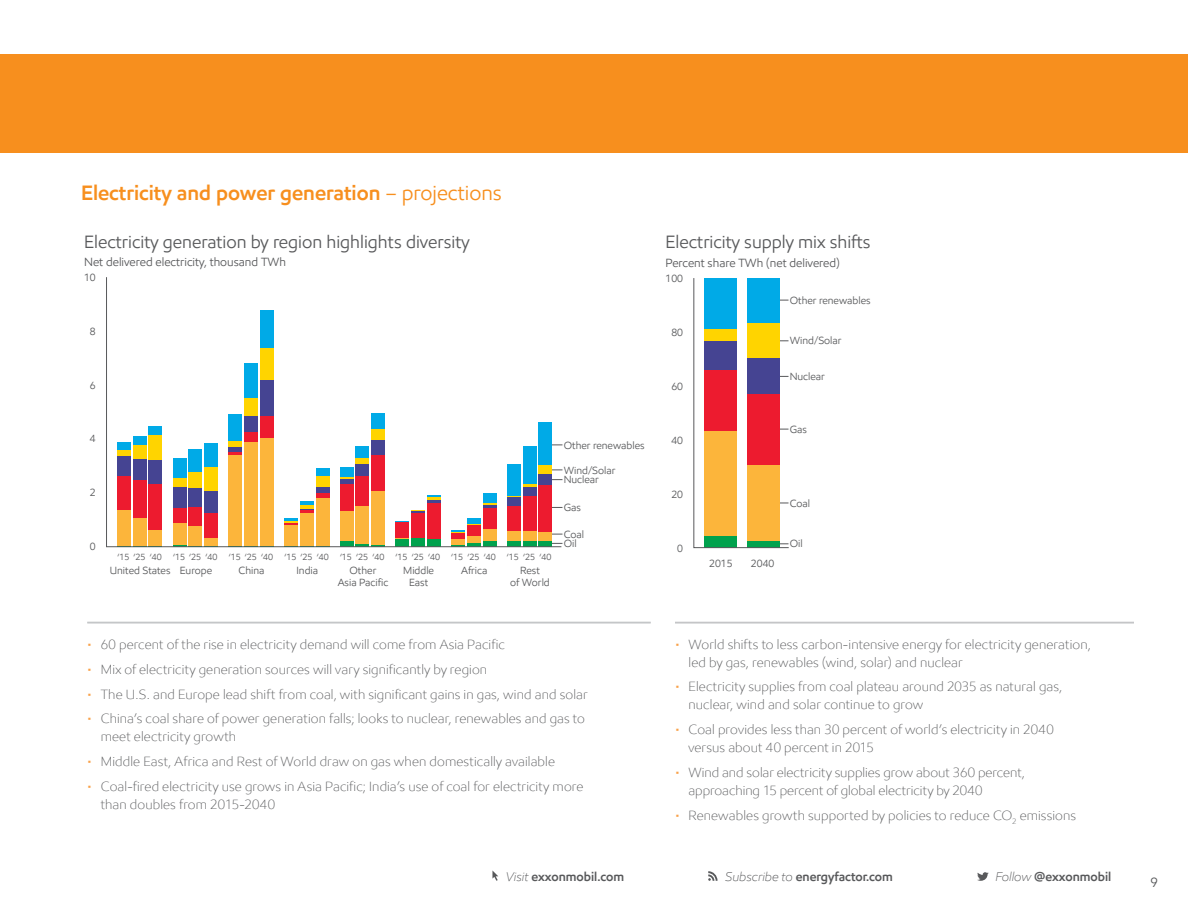
<style>
.page{position:relative;width:1188px;height:918px;background:#fff}
.page>*{position:absolute;margin:0;border:0;box-sizing:border-box;transform-origin:0 0}
.t1{font:600 21px "E Mprint";color:#f78f1e}
.t2{font:18px "E Mprint";color:#58595b}
.t3{font:300 13.5px/18px "E Mprint";letter-spacing:.01em;color:#58595b}
.t4{font:13.5px "E Mprint";color:#58595b}
.t5{font:600 12.75px "E Mprint";color:#58595b}
.t6{font:12px "E Mprint";color:#58595b}
.t7{font:10.5px/12px "E Mprint";color:#58595b;text-align:center}
.t8{font:9px "E Mprint";color:#58595b}
.s1{font-weight:400}
.s2{color:#f9a24a}
.s3{font-weight:300;font-style:italic}
</style>
<div class="page">
<div style="left:0;top:54px;width:1188px;height:99px;background:#f78f1e"></div>
<hr style="left:675px;top:622px;width:459px;height:1px;background:#bcbec0">
<hr style="left:675px;top:623px;width:459px;height:1px;background:#bcbec0">
<svg style="left:693px;top:278px;width:96px;height:270px"></svg>
<svg style="left:173px;top:547px;width:45px;height:1px"></svg>
<svg style="left:229px;top:547px;width:29px;height:1px"></svg>
<svg style="left:106px;top:277px;width:456px;height:270px"></svg>
<hr style="left:87px;top:622px;width:564px;height:1px;background:#bcbec0">
<hr style="left:87px;top:623px;width:564px;height:1px;background:#bcbec0">
<svg style="left:977px;top:872px;width:12px;height:9px"></svg>
<svg style="left:708px;top:871px;width:10px;height:10px"></svg>
<svg style="left:492px;top:870px;width:6px;height:11px"></svg>
<h1 class="t1" style="left:81px;top:180px;width:422px">Electricity and power generation <span class="s1">– projections</span></h1>
<h2 class="t2" style="left:84px;top:231px;width:387px">Electricity generation by region highlights diversity</h2>
<p class="t6" style="left:84px;top:255px;width:204px">Net delivered electricity, thousand TWh</p>
<h2 class="t2" style="left:666px;top:231px;width:207px">Electricity supply mix shifts</h2>
<p class="t6" style="left:666px;top:256px;width:176px">Percent share TWh (net delivered)</p>
<p class="t7" style="left:84px;top:272px;width:13px">10</p>
<p class="t7" style="left:666px;top:273px;width:19px">100</p>
<p class="t7" style="left:90px;top:325px;width:7px">8</p>
<p class="t7" style="left:671px;top:326px;width:13px">80</p>
<p class="t7" style="left:790px;top:294px;width:82px">Other renewables</p>
<p class="t7" style="left:790px;top:335px;width:53px">Wind/Solar</p>
<p class="t7" style="left:90px;top:379px;width:7px">6</p>
<p class="t7" style="left:671px;top:380px;width:13px">60</p>
<p class="t7" style="left:790px;top:370px;width:37px">Nuclear</p>
<p class="t7" style="left:790px;top:423px;width:19px">Gas</p>
<p class="t7" style="left:90px;top:433px;width:7px">4</p>
<p class="t7" style="left:90px;top:486px;width:7px">2</p>
<p class="t7" style="left:90px;top:540px;width:7px">0</p>
<p class="t7" style="left:564px;top:439px;width:82px">Other renewables</p>
<p class="t7" style="left:564px;top:465px;width:53px;line-height:9.8px;text-align:left">Wind/Solar<br>Nuclear</p>
<p class="t7" style="left:564px;top:501px;width:19px">Gas</p>
<p class="t7" style="left:564px;top:529px;width:22px;line-height:9.3px;text-align:left">Coal<br>Oil</p>
<p class="t7" style="left:671px;top:434px;width:13px">40</p>
<p class="t7" style="left:671px;top:488px;width:13px">20</p>
<p class="t7" style="left:677px;top:542px;width:7px">0</p>
<p class="t7" style="left:790px;top:497px;width:22px">Coal</p>
<p class="t7" style="left:790px;top:538px;width:14px">Oil</p>
<p class="t8" style="left:117px;top:552px;width:46px">‘15 ‘25 ‘40</p>
<p class="t8" style="left:173px;top:552px;width:102px">‘15 ‘25 ‘40 ‘15 ‘25 ‘40</p>
<p class="t8" style="left:284px;top:552px;width:102px">‘15 ‘25 ‘40 ‘15 ‘25 ‘40</p>
<p class="t8" style="left:396px;top:552px;width:46px">‘15 ‘25 ‘40</p>
<p class="t8" style="left:451px;top:552px;width:46px">‘15 ‘25 ‘40</p>
<p class="t8" style="left:507px;top:552px;width:46px">‘15 ‘25 ‘40</p>
<p class="t7" style="left:110px;top:565px;width:104px">United States Europe</p>
<p class="t7" style="left:239px;top:565px;width:27px">China</p>
<p class="t7" style="left:296px;top:565px;width:23px">India</p>
<p class="t7" style="left:338px;top:565px;width:52px">Other<br>Asia Pacific</p>
<p class="t7" style="left:403px;top:565px;width:32px">Middle<br>East</p>
<p class="t7" style="left:461px;top:565px;width:28px">Africa</p>
<p class="t7" style="left:510px;top:565px;width:41px">Rest<br>of World</p>
<p class="t7" style="left:709px;top:557px;width:25px">2015</p>
<p class="t7" style="left:751px;top:557px;width:25px">2040</p>
<p class="t3" style="left:87px;top:635px;width:419px"><span class="s2">•</span> 60 percent of the rise in electricity demand will come from Asia Pacific</p>
<p class="t3" style="left:87px;top:660px;width:402px"><span class="s2">•</span> Mix of electricity generation sources will vary significantly by region</p>
<p class="t3" style="left:87px;top:685px;width:502px"><span class="s2">•</span> The U.S. and Europe lead shift from coal, with significant gains in gas, wind and solar</p>
<p class="t3" style="left:101px;top:710px;width:486px;text-indent:-14px"><span class="s2">•</span> China’s coal share of power generation falls; looks to nuclear, renewables and gas to meet electricity growth</p>
<p class="t3" style="left:87px;top:752px;width:469px"><span class="s2">•</span> Middle East, Africa and Rest of World draw on gas when domestically available</p>
<p class="t3" style="left:101px;top:777px;width:484px;text-indent:-14px"><span class="s2">•</span> Coal-fired electricity use grows in Asia Pacific; India’s use of coal for electricity more than doubles from 2015-2040</p>
<p class="t3" style="left:688px;top:635px;width:404px;text-indent:-14px"><span class="s2">•</span> World shifts to less carbon-intensive energy for electricity generation, led by gas, renewables (wind, solar) and nuclear</p>
<p class="t3" style="left:688px;top:678px;width:375px;text-indent:-14px"><span class="s2">•</span> Electricity supplies from coal plateau around 2035 as natural gas, nuclear, wind and solar continue to grow</p>
<p class="t3" style="left:688px;top:720px;width:367px;text-indent:-14px"><span class="s2">•</span> Coal provides less than 30 percent of world’s electricity in 2040 versus about 40 percent in 2015</p>
<p class="t3" style="left:688px;top:763px;width:338px;text-indent:-14px"><span class="s2">•</span> Wind and solar electricity supplies grow about 360 percent, approaching 15 percent of global electricity by 2040</p>
<p class="t3" style="left:675px;top:806px;width:403px"><span class="s2">•</span> Renewables growth supported by policies to reduce CO<sub>2</sub> emissions</p>
<p class="t5" style="left:506px;top:869px;width:120px"><span class="s3">Visit</span> exxonmobil.com</p>
<p class="t5" style="left:725px;top:869px;width:169px"><span class="s3">Subscribe to</span> energyfactor.com</p>
<p class="t5" style="left:995px;top:869px;width:117px"><span class="s3">Follow</span> @exxonmobil</p>
<p class="t4" style="left:1151px;top:874px;width:9px">9</p>
</div>
